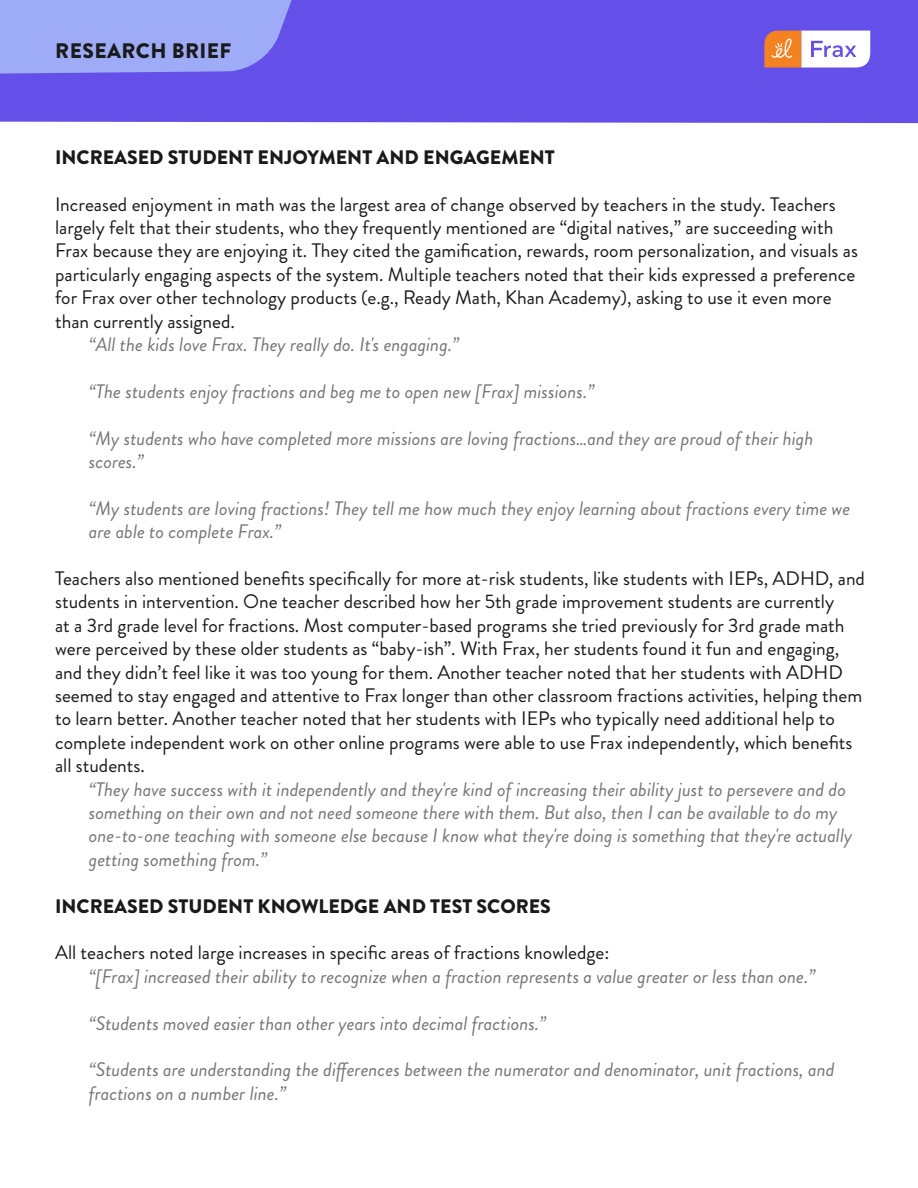
<style>
.page{position:relative;width:918px;height:1188px;background:#fff}
.page>*{position:absolute;margin:0;border:0;box-sizing:border-box;transform-origin:0 0}
.t1{font:900 21px "Brandon Grotesque";letter-spacing:.02em;color:#1a1a1a}
.t2{font:19.5px/23.4px "Brandon Grotesque";color:#1a1a1a}
.t3{font:italic 19.5px/23.4px "Brandon Grotesque";color:#757575}
.t4{font:900 19.5px "Brandon Grotesque";color:#1a1a1a}
</style>
<div class="page">
<div style="left:0;top:0;width:918px;height:123px;background:#6450e8"></div>
<svg style="left:0;top:0;width:386px;height:76px;background:#8b8ef2"></svg>
<svg style="left:764px;top:31px;width:106px;height:37px"></svg>
<p class="t1" style="left:55px;top:36px;width:178px">RESEARCH BRIEF</p>
<p class="t4" style="left:55px;top:143px;width:501px">INCREASED STUDENT ENJOYMENT AND ENGAGEMENT</p>
<p class="t2" style="left:55px;top:192px;width:804px">Increased enjoyment in math was the largest area of change observed by teachers in the study. Teachers largely felt that their students, who they frequently mentioned are “digital natives,” are succeeding with Frax because they are enjoying it. They cited the gamification, rewards, room personalization, and visuals as particularly engaging aspects of the system. Multiple teachers noted that their kids expressed a preference for Frax over other technology products (e.g., Ready Math, Khan Academy), asking to use it even more than currently assigned.</p>
<p class="t3" style="left:89px;top:333px;width:372px">“All the kids love Frax. They really do. It's engaging.”</p>
<p class="t3" style="left:89px;top:380px;width:507px">“The students enjoy fractions and beg me to open new [Frax] missions.”</p>
<p class="t3" style="left:89px;top:426px;width:726px">“My students who have completed more missions are loving fractions…and they are proud of their high scores.”</p>
<p class="t3" style="left:89px;top:497px;width:763px">“My students are loving fractions! They tell me how much they enjoy learning about fractions every time we are able to complete Frax.”</p>
<p class="t2" style="left:55px;top:567px;width:811px">Teachers also mentioned benefits specifically for more at-risk students, like students with IEPs, ADHD, and students in intervention. One teacher described how her 5th grade improvement students are currently<br>at a 3rd grade level for fractions. Most computer-based programs she tried previously for 3rd grade math were perceived by these older students as “baby-ish”. With Frax, her students found it fun and engaging, and they didn’t feel like it was too young for them. Another teacher noted that her students with ADHD seemed to stay engaged and attentive to Frax longer than other classroom fractions activities, helping them to learn better. Another teacher noted that her students with IEPs who typically need additional help to complete independent work on other online programs were able to use Frax independently, which benefits all students.</p>
<p class="t3" style="left:89px;top:777px;width:765px">“They have success with it independently and they're kind of increasing their ability just to persevere and do something on their own and not need someone there with them. But also, then I can be available to do my one-to-one teaching with someone else because I know what they're doing is something that they're actually getting something from.”</p>
<p class="t4" style="left:55px;top:892px;width:497px">INCREASED STUDENT KNOWLEDGE AND TEST SCORES</p>
<p class="t2" style="left:55px;top:941px;width:556px">All teachers noted large increases in specific areas of fractions knowledge:</p>
<p class="t3" style="left:89px;top:965px;width:728px">“[Frax] increased their ability to recognize when a fraction represents a value greater or less than one.”</p>
<p class="t3" style="left:89px;top:1011px;width:459px">“Students moved easier than other years into decimal fractions.”</p>
<p class="t3" style="left:89px;top:1058px;width:747px">“Students are understanding the differences between the numerator and denominator, unit fractions, and fractions on a number line.”</p>
</div>
